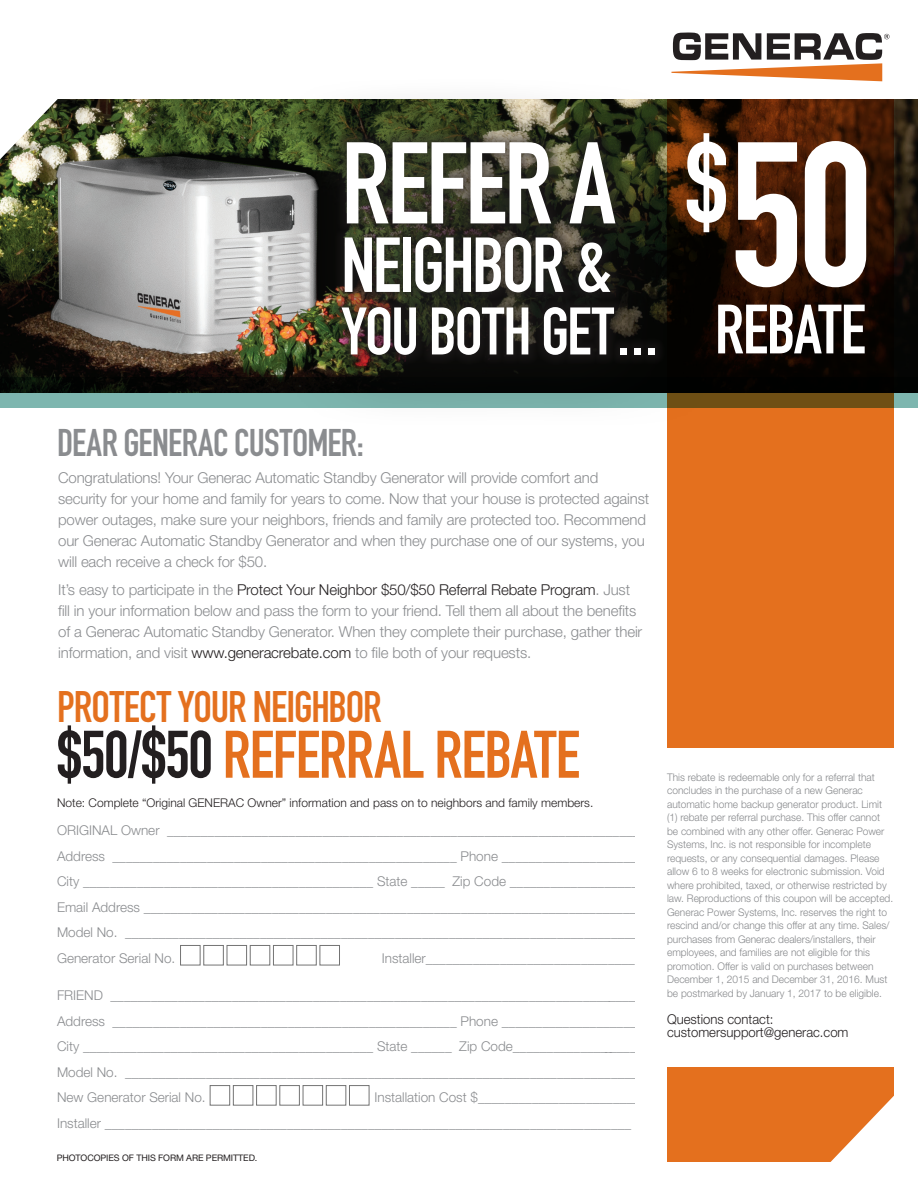
<style>
.page{position:relative;width:918px;height:1188px;background:#fff}
.page>*{position:absolute;margin:0;border:0;box-sizing:border-box;transform-origin:0 0}
.t1{font:201.9px "DIN Engschrift Std";color:#fff}
.t2{font:114px "DIN Engschrift Std";letter-spacing:-.03em;color:#fff}
.t3{font:76.5px "DIN Engschrift Std";letter-spacing:-.035em;color:#fff}
.t4{font:66px "DIN Engschrift Std";letter-spacing:-.02em;color:#e4701e}
.t5{font:66px "DIN Engschrift Std";letter-spacing:-.03em;color:#fff}
.t6{font:43.5px "DIN Engschrift Std";letter-spacing:-.025em;color:#e4701e}
.t7{font:38.1px "DIN Engschrift Std";letter-spacing:-.015em;color:#8a8c8f}
.t8{font:300 15px/21px "Helvetica Neue LT Std";letter-spacing:-.01em;color:#8a8c8f}
.t9{font:300 13.5px/25.5px "Helvetica Neue LT Std";color:#8a8c8f}
.t10{font:300 13.5px/13.5px "Helvetica Neue LT Std";color:#231f20}
.t11{font:300 12px "Helvetica Neue LT Std";color:#231f20}
.t12{font:300 10.5px/13.5px "Helvetica Neue LT Std";color:#87898c}
.t13{font:9px "Helvetica Neue LT Std";letter-spacing:-.01em;color:#231f20}
.s1{font-size:68.55px}
.s2{color:#231f20}
</style>
<div class="page">
<img style="left:0;top:100px;width:918px;height:278px">
<svg style="left:0;top:99px;width:65px;height:60px"></svg>
<svg style="left:0;top:378px;width:918px;height:30px;background:#415f59"></svg>
<svg style="left:671px;top:33px;width:218px;height:48px"></svg>
<svg style="left:282px;top:79px;width:431px;height:329px"></svg>
<svg style="left:331px;top:132px;width:334px;height:233px;background:#27261d"></svg>
<svg style="left:667px;top:100px;width:227px;height:1062px;background:#954812"></svg>
<div style="left:650px;top:748px;width:268px;height:319px;background:#fff"></div>
<svg style="left:806px;top:1078px;width:88px;height:84px"></svg>
<div style="left:180px;top:945px;width:20px;height:20px;border:1px solid #737373"></div>
<div style="left:204px;top:945px;width:20px;height:20px;border:1px solid #737373"></div>
<div style="left:227px;top:945px;width:20px;height:20px;background:#fff;border:1px solid #737373"></div>
<div style="left:250px;top:945px;width:20px;height:20px;background:#fff;border:1px solid #737373"></div>
<div style="left:273px;top:945px;width:20px;height:20px;background:#fff;border:1px solid #737373"></div>
<div style="left:320px;top:945px;width:20px;height:20px;background:#fff;border:1px solid #737373"></div>
<div style="left:210px;top:1085px;width:20px;height:20px;border:1px solid #737373"></div>
<div style="left:233px;top:1085px;width:20px;height:20px;border:1px solid #737373"></div>
<div style="left:256px;top:1085px;width:20px;height:20px;background:#fff;border:1px solid #737373"></div>
<div style="left:280px;top:1085px;width:20px;height:20px;background:#fff;border:1px solid #737373"></div>
<div style="left:303px;top:1085px;width:20px;height:20px;background:#fff;border:1px solid #737373"></div>
<div style="left:326px;top:1085px;width:20px;height:20px;background:#fff;border:1px solid #737373"></div>
<div style="left:349px;top:1085px;width:20px;height:20px;background:#fff;border:1px solid #737373"></div>
<h1 class="t1" style="left:686px;top:97px;width:189px"><sup>$</sup>50</h1>
<h2 class="t2" style="left:341px;top:117px;width:276px">REFER A</h2>
<h3 class="t3" style="left:341px;top:220px;width:273px">NEIGHBOR &amp;</h3>
<h3 class="t5" style="left:341px;top:293px;width:526px">YOU BOTH GET .. . <span class="s1">REBATE</span></h3>
<h3 class="t7" style="left:57px;top:421px;width:308px">DEAR GENERAC CUSTOMER:</h3>
<p class="t8" style="left:58px;top:467px;width:593px">Congratulations! Your Generac Automatic Standby Generator will provide comfort and security for your home and family for years to come. Now that your house is protected against power outages, make sure your neighbors, friends and family are protected too. Recommend our Generac Automatic Standby Generator and when they purchase one of our systems, you will each receive a check for $50.</p>
<p class="t8" style="left:58px;top:579px;width:586px">It’s easy to participate in the <span class="s2">Protect Your Neighbor $50/$50 Referral Rebate Program</span>. Just fill in your information below and pass the form to your friend. Tell them all about the benefits of a Generac Automatic Standby Generator. When they complete their purchase, gather their information, and visit <span class="s2">www.generacrebate.com</span> to file both of your requests.</p>
<h3 class="t6" style="left:57px;top:681px;width:326px">PROTECT YOUR NEIGHBOR</h3>
<h3 class="t4" style="left:57px;top:716px;width:525px"><span class="s2">$50/$50</span> REFERRAL REBATE</h3>
<p class="t11" style="left:57px;top:795px;width:538px">Note: Complete “Original GENERAC Owner” information and pass on to neighbors and family members.</p>
<p class="t9" style="left:57px;top:818px;width:584px">ORIGINAL Owner ______________________________________________________________________ Address ___________________________________________________ Phone ____________________ City ___________________________________________ State _____ Zip Code ___________________ Email Address _________________________________________________________________________ Model No. ____________________________________________________________________________ Generator Serial No.</p>
<p class="t9" style="left:382px;top:945px;width:255px">Installer_______________________________</p>
<p class="t9" style="left:57px;top:983px;width:583px">FRIEND ______________________________________________________________________________ Address ___________________________________________________ Phone ____________________ City ___________________________________________ State ______ Zip Code___________________ Model No. ____________________________________________________________________________ New Generator Serial No.</p>
<p class="t9" style="left:57px;top:1085px;width:584px;text-indent:317px">Installation Cost $________________________<br>Installer ______________________________________________________________________________</p>
<p class="t13" style="left:57px;top:1153px;width:202px">PHOTOCOPIES OF THIS FORM ARE PERMITTED.</p>
<p class="t12" style="left:667px;top:770px;width:228px">This rebate is redeemable only for a referral that concludes in the purchase of a new Generac automatic home backup generator product. Limit (1) rebate per referral purchase. This offer cannot be combined with any other offer. Generac Power Systems, Inc. is not responsible for incomplete requests, or any consequential damages. Please allow 6 to 8 weeks for electronic submission. Void where prohibited, taxed, or otherwise restricted by law. Reproductions of this coupon will be accepted.<br>Generac Power Systems, Inc. reserves the right to rescind and/or change this offer at any time. Sales/ purchases from Generac dealers/installers, their employees, and families are not eligible for this promotion. Offer is valid on purchases between December 1, 2015 and December 31, 2016. Must be postmarked by January 1, 2017 to be eligible.</p>
<p class="t10" style="left:667px;top:1012px;width:183px">Questions contact: customersupport@generac.com</p>
</div>
